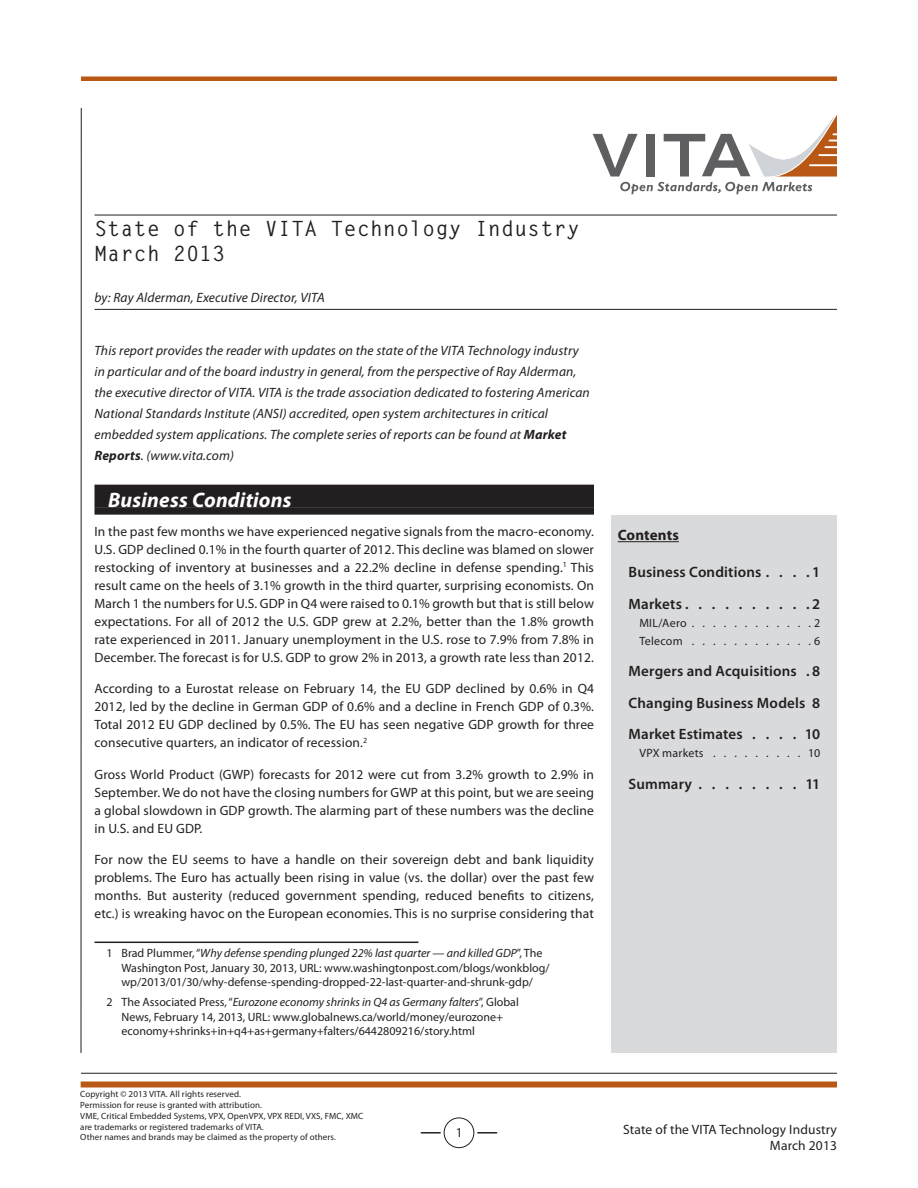
<style>
.page{position:relative;width:918px;height:1188px;background:#fff}
.page>*{position:absolute;margin:0;border:0;box-sizing:border-box;transform-origin:0 0}
.Document_Title{font:700 21px "Letter Gothic Std";letter-spacing:.025em;color:#231f20}
.Head_1{font:italic 700 21px "Myriad Pro";letter-spacing:.01em;color:#fff}
.TOC_Head{font:600 15px "Myriad Pro";letter-spacing:.01em;color:#231f20}
.Sidebar_Head{font:700 15px "Myriad Pro";letter-spacing:.005em;color:#231f20}
.Body{font:13.5px/18px "Myriad Pro";letter-spacing:.01em;color:#231f20;text-align:justify}
.Body_Italic{font:italic 13.5px/21px "Myriad Pro";letter-spacing:.01em;color:#231f20}
.Byline{font:italic 13.5px "Myriad Pro";letter-spacing:.01em;color:#231f20}
.Folio{font:13.5px "Myriad Pro";color:#231f20}
.t1{font:12px/14.4px "Myriad Pro";color:#231f20}
.t2{font:12px "Myriad Pro";letter-spacing:.02em;color:#231f20}
.Copyright{font:9px/10.8px "Myriad Pro";letter-spacing:.01em;color:#231f20}
.s1{font-weight:700}
.s2{font-style:italic}
</style>
<div class="page">
<svg style="left:421px;top:1132px;width:19px;height:2px"></svg>
<svg style="left:478px;top:1132px;width:19px;height:2px"></svg>
<div style="left:444px;top:1118px;width:30px;height:30px;border:1px solid #231f20;border-radius:50%"></div>
<div style="left:81px;top:1081px;width:756px;height:6px;background:#b95814"></div>
<hr style="left:81px;top:1073px;width:756px;height:1px;background:#231f20">
<div style="left:81px;top:76px;width:756px;height:5px;background:#b95814"></div>
<hr style="left:81px;top:108px;width:1px;height:945px;background:#231f20">
<hr style="left:94px;top:215px;width:743px;height:1px;background:#231f20">
<hr style="left:94px;top:309px;width:743px;height:1px;background:#231f20">
<svg style="left:593px;top:115px;width:244px;height:80px"></svg>
<div style="left:611px;top:515px;width:226px;height:538px;background:#d9dadc"></div>
<hr style="left:618px;top:541px;width:61px;height:1px;background:#231f20">
<div style="left:94px;top:485px;width:500px;height:22px;background:#231f20"></div>
<div style="left:94px;top:507px;width:500px;height:8px;background:#231f20"></div>
<hr style="left:94px;top:942px;width:324px;height:1px;background:#231f20">
<p class="Document_Title" style="left:94px;top:215px;width:487px">State of the VITA Technology Industry</p>
<p class="Document_Title" style="left:94px;top:241px;width:132px">March 2013</p>
<p class="Byline" style="left:94px;top:289px;width:232px">by: Ray Alderman, Executive Director, VITA</p>
<p class="Body_Italic" style="left:94px;top:340px;width:497px">This report provides the reader with updates on the state of the VITA Technology industry in particular and of the board industry in general, from the perspective of Ray Alderman, the executive director of VITA. VITA is the trade association dedicated to fostering American National Standards Institute (ANSI) accredited, open system architectures in critical embedded system applications. The complete series of reports can be found at <span class="s1">Market Reports</span>. (www.vita.com)</p>
<p class="Head_1" style="left:108px;top:486px;width:185px">Business Conditions</p>
<p class="Body" style="left:94px;top:522px;width:501px">In the past few months we have experienced negative signals from the macro-economy.<br>U.S. GDP declined 0.1% in the fourth quarter of 2012. This decline was blamed on slower restocking of inventory at businesses and a 22.2% decline in defense spending.<sup>1</sup> This result came on the heels of 3.1% growth in the third quarter, surprising economists. On March 1 the numbers for U.S. GDP in Q4 were raised to 0.1% growth but that is still below expectations. For all of 2012 the U.S. GDP grew at 2.2%, better than the 1.8% growth rate experienced in 2011. January unemployment in the U.S. rose to 7.9% from 7.8% in December. The forecast is for U.S. GDP to grow 2% in 2013, a growth rate less than 2012.</p>
<p class="Body" style="left:94px;top:680px;width:501px">According to a Eurostat release on February 14, the EU GDP declined by 0.6% in Q4<br>2012, led by the decline in German GDP of 0.6% and a decline in French GDP of 0.3%.<br>Total 2012 EU GDP declined by 0.5%. The EU has seen negative GDP growth for three consecutive quarters, an indicator of recession.<sup>2</sup></p>
<p class="Body" style="left:94px;top:765px;width:501px">Gross World Product (GWP) forecasts for 2012 were cut from 3.2% growth to 2.9% in September. We do not have the closing numbers for GWP at this point, but we are seeing a global slowdown in GDP growth. The alarming part of these numbers was the decline in U.S. and EU GDP.</p>
<p class="Body" style="left:94px;top:851px;width:501px">For now the EU seems to have a handle on their sovereign debt and bank liquidity problems. The Euro has actually been rising in value (vs. the dollar) over the past few months. But austerity (reduced government spending, reduced benefits to citizens, etc.) is wreaking havoc on the European economies. This is no surprise considering that</p>
<p class="t1" style="left:122px;top:946px;width:430px;text-indent:-15px">1 Brad Plummer, “<span class="s2">Why defense spending plunged 22% last quarter — and killed GDP</span>”, The<br>Washington Post, January 30, 2013, URL: www.washingtonpost.com/blogs/wonkblog/ wp/2013/01/30/why-defense-spending-dropped-22-last-quarter-and-shrunk-gdp/</p>
<p class="t1" style="left:122px;top:995px;width:399px;text-indent:-15px">2 The Associated Press, “<span class="s2">Eurozone economy shrinks in Q4 as Germany falters</span>”, Global<br>News, February 14, 2013, URL: www.globalnews.ca/world/money/eurozone+ economy+shrinks+in+q4+as+germany+falters/6442809216/story.html</p>
<p class="Sidebar_Head" style="left:618px;top:525px;width:63px">Contents</p>
<p class="TOC_Head" style="left:629px;top:563px;width:193px">Business Conditions. . . . 1</p>
<p class="TOC_Head" style="left:629px;top:594px;width:193px">Markets. . . . . . . . . . 2</p>
<p class="t1" style="left:639px;top:615px;width:182px">MIL/Aero . . . . . . . . . . . . 2</p>
<p class="t2" style="left:639px;top:633px;width:182px">Telecom . . . . . . . . . . . . 6</p>
<p class="TOC_Head" style="left:629px;top:662px;width:193px">Mergers and Acquisitions 8</p>
<p class="TOC_Head" style="left:629px;top:693px;width:193px">Changing Business Models 8</p>
<p class="TOC_Head" style="left:629px;top:725px;width:193px">Market Estimates . . . . 10</p>
<p class="t2" style="left:639px;top:746px;width:182px">VPX markets . . . . . . . . . 10</p>
<p class="TOC_Head" style="left:629px;top:774px;width:193px">Summary . . . . . . . . 11</p>
<p class="Copyright" style="left:80px;top:1089px;width:162px">Copyright © 2013 VITA. All rights reserved.</p>
<p class="Copyright" style="left:80px;top:1099px;width:183px">Permission for reuse is granted with attribution.</p>
<p class="Copyright" style="left:80px;top:1110px;width:285px">VME, Critical Embedded Systems, VPX, OpenVPX, VPX REDI, VXS, FMC, XMC are trademarks or registered trademarks of VITA.</p>
<p class="Copyright" style="left:80px;top:1132px;width:257px">Other names and brands may be claimed as the property of others.</p>
<p class="Folio" style="left:456px;top:1124px;width:8px">1</p>
<p class="Body" style="left:623px;top:1120px;width:215px">State of the VITA Technology Industry</p>
<p class="Body" style="left:770px;top:1137px;width:69px">March 2013</p>
</div>
